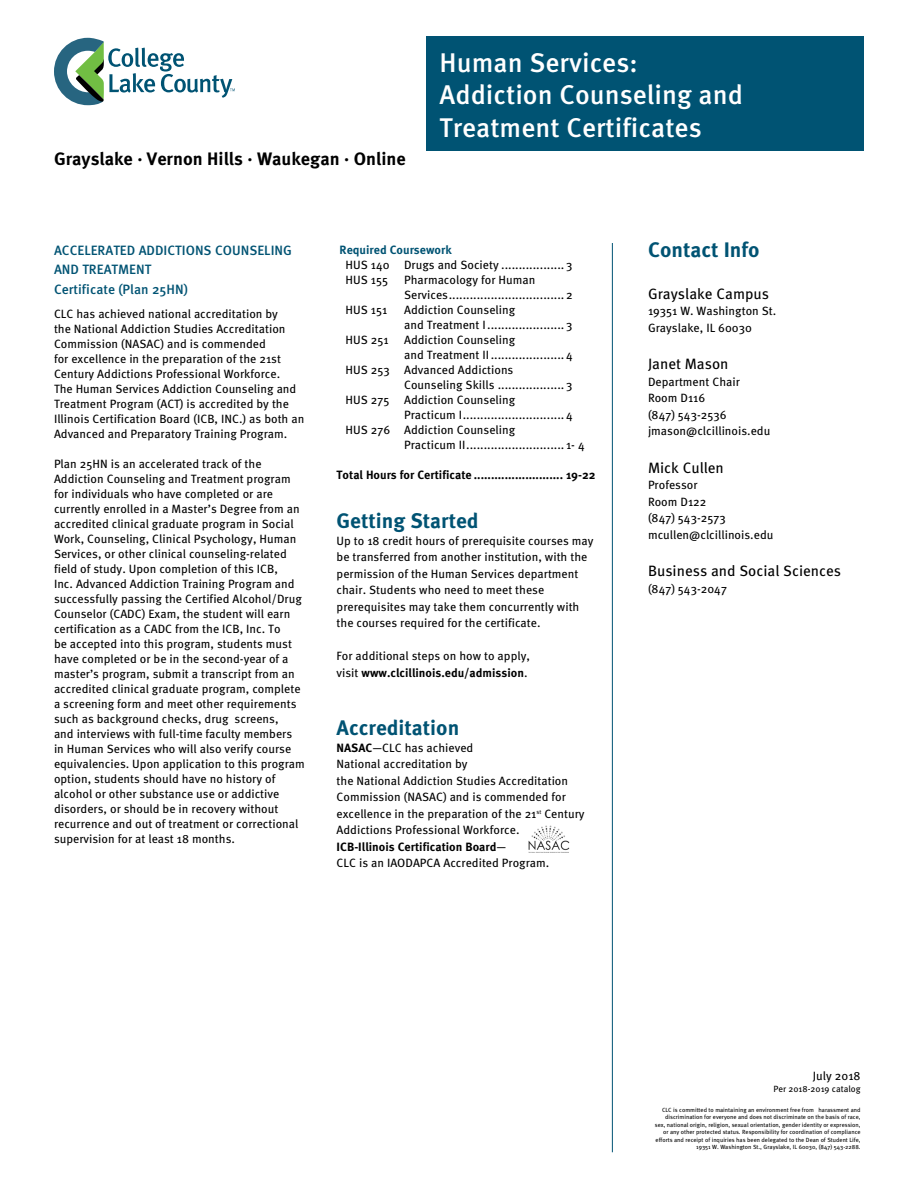
<style>
.page{position:relative;width:918px;height:1188px;background:#fff}
.page>*{position:absolute;margin:0;border:0;box-sizing:border-box;transform-origin:0 0}
.t1{font:500 27px/32.4px "Meta OT";color:#fff}
.t2{font:700 21px "Meta OT";color:#005373}
.t3{font:700 18px "Meta OT";color:#000}
.t4{font:15px "Meta OT";color:#000}
.t5{font:500 13.5px "Meta OT";color:#005373}
.t6{font:12px/15px "Meta OT";color:#000}
.t7{font:700 12px "Meta OT";color:#000}
.t8{font:700 12px "Meta OT";color:#005373}
.t9{font:9px "Meta OT";color:#000}
.t10{font:6px/7.5px "Meta OT";color:#000;text-align:right}
.s1{font-weight:400}
.s2{font-weight:700}
</style>
<div class="page">
<svg style="left:54px;top:38px;width:181px;height:67px"></svg>
<hr style="left:612px;top:243px;width:1px;height:909px;background:#005373">
<img style="left:528px;top:825px;width:42px;height:28px">
<div style="left:426px;top:37px;width:438px;height:114px;background:#005373"></div>
<p class="t3" style="left:54px;top:147px;width:353px">Grayslake . Vernon Hills . Waukegan . Online</p>
<p class="t1" style="left:440px;top:47px;width:200px">Human Services:</p>
<p class="t1" style="left:440px;top:79px;width:305px">Addiction Counseling and<br>Treatment Certificates</p>
<p class="t5" style="left:54px;top:242px;width:239px">ACCELERATED ADDICTIONS COUNSELING</p>
<p class="t5" style="left:54px;top:261px;width:99px">AND TREATMENT</p>
<p class="t5" style="left:54px;top:281px;width:136px">Certificate (Plan 25HN)</p>
<p class="t6" style="left:54px;top:306px;width:252px">CLC has achieved national accreditation by<br>the National Addiction Studies Accreditation Commission (NASAC) and is commended<br>for excellence in the preparation of the 21st Century Addictions Professional Workforce.<br>The Human Services Addiction Counseling and Treatment Program (ACT) is accredited by the Illinois Certification Board (ICB, INC.) as both an Advanced and Preparatory Training Program.</p>
<p class="t6" style="left:54px;top:456px;width:252px">Plan 25HN is an accelerated track of the Addiction Counseling and Treatment program for individuals who have completed or are currently enrolled in a Master’s Degree from an accredited clinical graduate program in Social Work, Counseling, Clinical Psychology, Human Services, or other clinical counseling-related field of study. Upon completion of this ICB,<br>Inc. Advanced Addiction Training Program and successfully passing the Certified Alcohol/Drug Counselor (CADC) Exam, the student will earn certification as a CADC from the ICB, Inc. To<br>be accepted into this program, students must have completed or be in the second-year of a master’s program, submit a transcript from an accredited clinical graduate program, complete a screening form and meet other requirements such as background checks, drug screens,<br>and interviews with full-time faculty members in Human Services who will also verify course equivalencies. Upon application to this program option, students should have no history of alcohol or other substance use or addictive disorders, or should be in recovery without recurrence and out of treatment or correctional supervision for at least 18 months.</p>
<p class="t8" style="left:340px;top:242px;width:114px">Required Coursework</p>
<p class="t6" style="left:346px;top:257px;width:228px">HUS 140 Drugs and Society .................. 3</p>
<p class="t6" style="left:346px;top:272px;width:44px">HUS 155</p>
<p class="t6" style="left:404px;top:272px;width:133px">Pharmacology for Human</p>
<p class="t6" style="left:404px;top:287px;width:170px">Services................................. 2</p>
<p class="t6" style="left:346px;top:302px;width:43px">HUS 151</p>
<p class="t6" style="left:404px;top:302px;width:113px">Addiction Counseling</p>
<p class="t6" style="left:404px;top:317px;width:170px">and Treatment I...................... 3</p>
<p class="t6" style="left:346px;top:332px;width:45px">HUS 251</p>
<p class="t6" style="left:404px;top:332px;width:113px">Addiction Counseling</p>
<p class="t6" style="left:404px;top:347px;width:170px">and Treatment II..................... 4</p>
<p class="t6" style="left:346px;top:362px;width:169px">HUS 253 Advanced Addictions</p>
<p class="t6" style="left:404px;top:377px;width:170px">Counseling Skills ................... 3</p>
<p class="t6" style="left:346px;top:392px;width:171px">HUS 275 Addiction Counseling</p>
<p class="t6" style="left:404px;top:407px;width:170px">Practicum I............................. 4</p>
<p class="t6" style="left:346px;top:422px;width:171px">HUS 276 Addiction Counseling</p>
<p class="t6" style="left:404px;top:437px;width:182px">Practicum II............................ 1- 4</p>
<p class="t7" style="left:337px;top:467px;width:261px">Total Hours for Certificate .......................... 19-22</p>
<p class="t2" style="left:337px;top:507px;width:144px">Getting Started</p>
<p class="t6" style="left:337px;top:532px;width:259px;line-height:16.5px">Up to 18 credit hours of prerequisite courses may be transferred from another institution, with the permission of the Human Services department chair. Students who need to meet these prerequisites may take them concurrently with the courses required for the certificate.</p>
<p class="t6" style="left:337px;top:649px;width:195px">For additional steps on how to apply,</p>
<p class="t7" style="left:337px;top:665px;width:192px"><span class="s1">visit</span> www.clcillinois.edu/admission<span class="s1">.</span></p>
<p class="t2" style="left:337px;top:714px;width:124px">Accreditation</p>
<p class="t6" style="left:337px;top:740px;width:138px"><span class="s2">NASAC</span>—CLC has achieved</p>
<p class="t6" style="left:337px;top:757px;width:132px">National accreditation by</p>
<p class="t6" style="left:337px;top:772px;width:250px;line-height:16.5px">the National Addiction Studies Accreditation Commission (NASAC) and is commended for excellence in the preparation of the 21<sup>st</sup> Century Addictions Professional Workforce.</p>
<p class="t7" style="left:337px;top:839px;width:171px">ICB-Illinois Certification Board<span class="s1">—</span></p>
<p class="t6" style="left:337px;top:856px;width:214px">CLC is an IAODAPCA Accredited Program.</p>
<p class="t2" style="left:648px;top:236px;width:113px">Contact Info</p>
<p class="t4" style="left:648px;top:284px;width:123px">Grayslake Campus</p>
<p class="t6" style="left:648px;top:304px;width:130px">19351 W. Washington St.</p>
<p class="t6" style="left:648px;top:320px;width:105px">Grayslake, IL 60030</p>
<p class="t4" style="left:648px;top:355px;width:82px">Janet Mason</p>
<p class="t6" style="left:648px;top:374px;width:93px">Department Chair</p>
<p class="t6" style="left:648px;top:391px;width:59px">Room D116</p>
<p class="t6" style="left:648px;top:407px;width:80px">(847) 543-2536</p>
<p class="t6" style="left:648px;top:424px;width:124px">jmason@clcillinois.edu</p>
<p class="t4" style="left:648px;top:458px;width:77px">Mick Cullen</p>
<p class="t6" style="left:648px;top:478px;width:51px">Professor</p>
<p class="t6" style="left:648px;top:494px;width:60px">Room D122</p>
<p class="t6" style="left:648px;top:511px;width:79px">(847) 543-2573</p>
<p class="t6" style="left:648px;top:527px;width:127px">mcullen@clcillinois.edu</p>
<p class="t4" style="left:648px;top:562px;width:195px">Business and Social Sciences</p>
<p class="t6" style="left:648px;top:581px;width:80px">(847) 543-2047</p>
<p class="t6" style="left:813px;top:1069px;width:49px">July 2018</p>
<p class="t9" style="left:773px;top:1083px;width:89px">Per 2018-2019 catalog</p>
<p class="t10" style="left:655px;top:1106px;width:207px">CLC is committed to maintaining an environment free from harassment and discrimination for everyone and does not discriminate on the basis of race, sex, national origin, religion, sexual orientation, gender identity or expression, or any other protected status. Responsibility for coordination of compliance efforts and receipt of inquiries has been delegated to the Dean of Student Life, 19351 W. Washington St., Grayslake, IL 60030, (847) 543-2288.</p>
</div>
